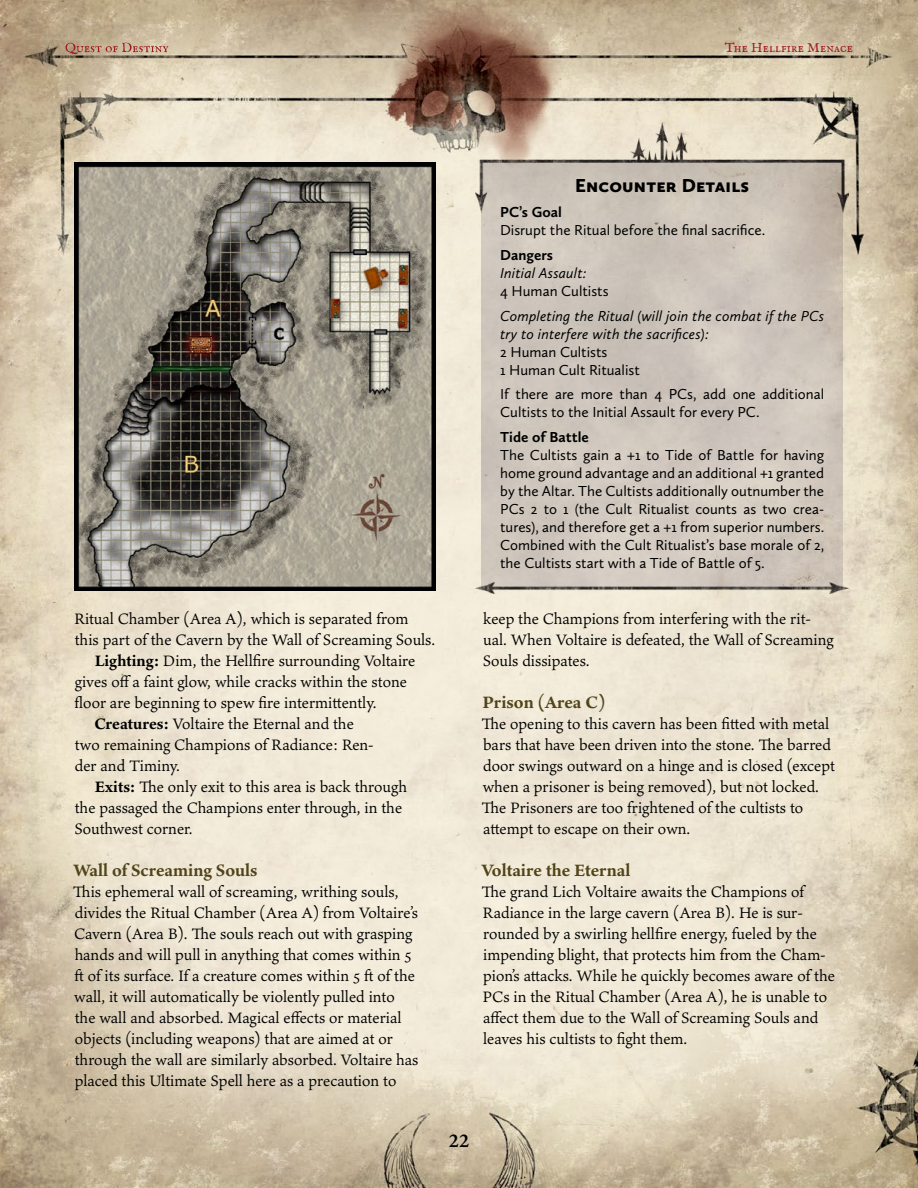
<style>
.page{position:relative;width:918px;height:1188px;background:#fff}
.page>*{position:absolute;margin:0;border:0;box-sizing:border-box;transform-origin:0 0}
.Sidebar_Header{font:900 19.5px "Calluna Sans";letter-spacing:.01em;color:#000}
.t1{font:600 19.5px "Ten Oldstyle";color:#000}
.Header_3{font:700 18px "Ten Oldstyle";color:#514419}
.Text__No_Indent{font:16.5px/21px "Ten Oldstyle";color:#000}
.Text__Indent{font:16.5px/21px "Ten Oldstyle";color:#000}
.Sidebar_Text_No_Inde{font:15px/18px "Calluna Sans";color:#000}
.Sidebar_Text_No_Inde-2{font:italic 15px/18px "Calluna Sans";letter-spacing:.01em;color:#000}
.Sidebar_Subheader{font:700 15px "Calluna Sans";color:#000}
.t2{font:13.5px "IM FELL English PRO Roman";letter-spacing:.01em;color:#9d1b20}
.s1{font-weight:700}
</style>
<div class="page">
<img style="left:0;top:0;width:918px;height:1188px">
<img style="left:482px;top:212px;width:361px;height:370px">
<img style="left:471px;top:582px;width:383px;height:12px">
<img style="left:476px;top:122px;width:373px;height:90px">
<img style="left:74px;top:162px;width:361px;height:429px">
<svg style="left:65px;top:43px;width:104px;height:11px"></svg>
<p class="t2" style="left:725px;top:40px;width:130px">The Hellfire Menace</p>
<p class="Text__Indent" style="left:74px;top:608px;width:362px">Ritual Chamber (Area A), which is separated from this part of the Cavern by the Wall of Screaming Souls.</p>
<p class="Text__Indent" style="left:75px;top:650px;width:342px;text-indent:20px"><span class="s1">Lighting:</span> Dim, the Hellfire surrounding Voltaire gives off a faint glow, while cracks within the stone floor are beginning to spew fire intermittently.</p>
<p class="Text__Indent" style="left:75px;top:713px;width:301px;text-indent:20px"><span class="s1">Creatures:</span> Voltaire the Eternal and the two remaining Champions of Radiance: Ren&shy;der and Timiny.</p>
<p class="Text__Indent" style="left:74px;top:776px;width:334px;text-indent:20px"><span class="s1">Exits:</span> The only exit to this area is back through the passaged the Champions enter through, in the<br>Southwest corner.</p>
<p class="Header_3" style="left:74px;top:857px;width:186px">Wall of Screaming Souls</p>
<p class="Text__No_Indent" style="left:73px;top:881px;width:347px">This ephemeral wall of screaming, writhing souls, divides the Ritual Chamber (Area A) from Voltaire’s Cavern (Area B). The souls reach out with grasping hands and will pull in anything that comes within 5 ft of its surface. If a creature comes within 5 ft of the wall, it will automatically be violently pulled into<br>the wall and absorbed. Magical effects or material objects (including weapons) that are aimed at or through the wall are similarly absorbed. Voltaire has placed this Ultimate Spell here as a precaution to</p>
<p class="Sidebar_Header" style="left:575px;top:174px;width:175px">Encounter Details</p>
<p class="Sidebar_Subheader" style="left:500px;top:203px;width:63px">PC’s Goal</p>
<p class="Sidebar_Text_No_Inde" style="left:500px;top:221px;width:267px">Disrupt the Ritual before the final sacrifice.</p>
<p class="Sidebar_Subheader" style="left:500px;top:246px;width:54px">Dangers</p>
<p class="Sidebar_Text_No_Inde-2" style="left:500px;top:264px;width:88px">Initial Assault:</p>
<p class="Sidebar_Text_No_Inde" style="left:500px;top:282px;width:110px">4 Human Cultists</p>
<p class="Sidebar_Text_No_Inde-2" style="left:500px;top:306px;width:326px">Completing the Ritual (will join the combat if the PCs try to interfere with the sacrifices):</p>
<p class="Sidebar_Text_No_Inde" style="left:500px;top:342px;width:109px">2 Human Cultists</p>
<p class="Sidebar_Text_No_Inde" style="left:500px;top:360px;width:141px">1 Human Cult Ritualist</p>
<p class="Sidebar_Text_No_Inde" style="left:500px;top:385px;width:326px">If there are more than 4 PCs, add one additional<br>Cultists to the Initial Assault for every PC.</p>
<p class="Sidebar_Subheader" style="left:500px;top:428px;width:90px">Tide of Battle</p>
<p class="Sidebar_Text_No_Inde" style="left:500px;top:446px;width:326px;text-align:justify">The Cultists gain a +1 to Tide of Battle for having home ground advantage and an additional +1 granted by the Altar. The Cultists additionally outnumber the PCs 2 to 1 (the Cult Ritualist counts as two crea&shy;tures), and therefore get a +1 from superior numbers.<br>Combined with the Cult Ritualist’s base morale of 2, the Cultists start with a Tide of Battle of 5.</p>
<p class="Text__No_Indent" style="left:483px;top:608px;width:352px">keep the Champions from interfering with the rit&shy;ual. When Voltaire is defeated, the Wall of Screaming<br>Souls dissipates.</p>
<p class="Header_3" style="left:482px;top:689px;width:125px">Prison (Area C)</p>
<p class="Text__No_Indent" style="left:481px;top:713px;width:355px">The opening to this cavern has been fitted with metal bars that have been driven into the stone. The barred door swings outward on a hinge and is closed (except when a prisoner is being removed), but not locked.<br>The Prisoners are too frightened of the cultists to attempt to escape on their own.</p>
<p class="Header_3" style="left:481px;top:857px;width:151px">Voltaire the Eternal</p>
<p class="Text__No_Indent" style="left:481px;top:881px;width:355px">The grand Lich Voltaire awaits the Champions of Radiance in the large cavern (Area B). He is sur&shy;rounded by a swirling hellfire energy, fueled by the impending blight, that protects him from the Cham&shy;pion’s attacks. While he quickly becomes aware of the PCs in the Ritual Chamber (Area A), he is unable to affect them due to the Wall of Screaming Souls and leaves his cultists to fight them.</p>
<p class="t1" style="left:449px;top:1127px;width:22px">22</p>
</div>
